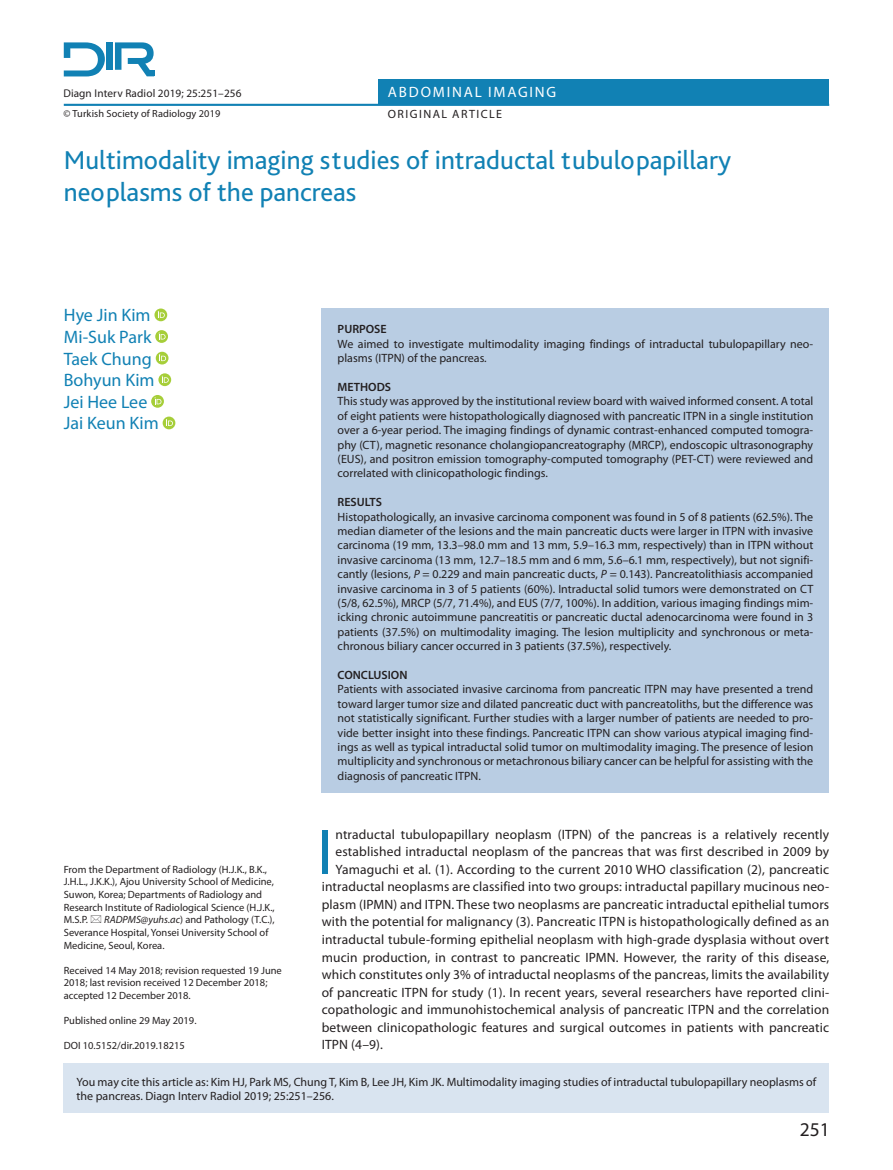
<style>
.page{position:relative;width:893px;height:1170px;background:#fff}
.page>*{position:absolute;margin:0;border:0;box-sizing:border-box;transform-origin:0 0}
.t1{font:64.65px "Myriad Pro";color:#1181b4}
.t2{font:27px/32.4px "Bliss Pro";color:#1181b4}
.t3{font:19.5px "Myriad Pro";color:#231f20}
.t4{font:18px "Myriad Pro";color:#1181b4}
.t5{font:15px "Myriad Pro";letter-spacing:.12em;color:#fff}
.t6{font:13.5px "Myriad Pro";letter-spacing:.01em;color:#231f20}
.t7{font:12px/14.4px "Myriad Pro";color:#231f20;text-align:justify}
.t8{font:600 12px "Myriad Pro";color:#231f20}
.t9{font:12px "Myriad Pro";letter-spacing:.12em;color:#231f20}
.t10{font:11.25px "Myriad Pro";letter-spacing:.01em;color:#231f20}
.t11{font:10.5px/12.6px "Myriad Pro";color:#231f20}
.t12{font:10.35px "Myriad Pro";letter-spacing:.01em;color:#231f20}
.s1{font-style:italic}
</style>
<div class="page">
<svg style="left:154px;top:308px;width:13px;height:13px"></svg>
<svg style="left:158px;top:311px;width:7px;height:7px"></svg>
<svg style="left:155px;top:330px;width:13px;height:13px"></svg>
<svg style="left:159px;top:332px;width:7px;height:7px"></svg>
<div style="left:156px;top:352px;width:12px;height:12px;background:#a6ce39;border-radius:50%"></div>
<svg style="left:159px;top:354px;width:7px;height:7px"></svg>
<svg style="left:158px;top:373px;width:13px;height:13px"></svg>
<svg style="left:162px;top:376px;width:7px;height:7px"></svg>
<svg style="left:151px;top:395px;width:13px;height:12px"></svg>
<svg style="left:155px;top:397px;width:6px;height:7px"></svg>
<div style="left:163px;top:416px;width:12px;height:13px;background:#a6ce39;border-radius:50%"></div>
<svg style="left:166px;top:419px;width:7px;height:7px"></svg>
<div style="left:378px;top:79px;width:451px;height:26px;background:#1181b4"></div>
<hr style="left:64px;top:104px;width:765px;height:2px;background:#1181b4">
<div style="left:147px;top:70px;width:8px;height:6px;background:#1181b4"></div>
<div style="left:106px;top:42px;width:7px;height:28px;background:#1181b4"></div>
<svg style="left:64px;top:42px;width:41px;height:34px"></svg>
<svg style="left:115px;top:42px;width:39px;height:34px"></svg>
<div style="left:64px;top:1063px;width:765px;height:50px;background:#d9e4f0"></div>
<div style="left:322px;top:308px;width:507px;height:484px;background:#b9cde3"></div>
<p class="t10" style="left:63px;top:86px;width:180px">Diagn Interv Radiol 2019; 25:251–256</p>
<p class="t12" style="left:63px;top:107px;width:159px">© Turkish Society of Radiology 2019</p>
<p class="t5" style="left:388px;top:83px;width:170px">ABDOMINAL IMAGING</p>
<p class="t9" style="left:388px;top:107px;width:116px">ORIGINAL ARTICLE</p>
<p class="t2" style="left:64px;top:143px;width:669px">Multimodality imaging studies of intraductal tubulopapillary neoplasms of the pancreas</p>
<p class="t4" style="left:64px;top:304px;width:88px">Hye Jin Kim</p>
<p class="t4" style="left:64px;top:326px;width:89px">Mi-Suk Park</p>
<p class="t4" style="left:64px;top:347px;width:90px">Taek Chung</p>
<p class="t4" style="left:64px;top:369px;width:92px">Bohyun Kim</p>
<p class="t4" style="left:64px;top:390px;width:85px">Jei Hee Lee</p>
<p class="t4" style="left:64px;top:412px;width:97px">Jai Keun Kim</p>
<p class="t11" style="left:64px;top:862px;width:212px">From the Department of Radiology (H.J.K., B.K., J.H.L., J.K.K.), Ajou University School of Medicine, Suwon, Korea; Departments of Radiology and Research Institute of Radiological Science (H.J.K., M.S.P.</p>
<p class="t11" style="left:64px;top:913px;width:212px;text-indent:40px"><span class="s1">RADPMS@yuhs.ac</span>) and Pathology (T.C.),<br>Severance Hospital, Yonsei University School of<br>Medicine, Seoul, Korea.</p>
<p class="t11" style="left:64px;top:963px;width:220px">Received 14 May 2018; revision requested 19 June<br>2018; last revision received 12 December 2018; accepted 12 December 2018.</p>
<p class="t11" style="left:64px;top:1014px;width:134px">Published online 29 May 2019.</p>
<p class="t11" style="left:64px;top:1039px;width:123px">DOI 10.5152/dir.2019.18215</p>
<p class="t8" style="left:338px;top:321px;width:51px">PURPOSE</p>
<p class="t7" style="left:338px;top:336px;width:477px">We aimed to investigate multimodality imaging findings of intraductal tubulopapillary neo&shy;plasms (ITPN) of the pancreas.</p>
<p class="t8" style="left:338px;top:379px;width:55px">METHODS</p>
<p class="t7" style="left:338px;top:394px;width:477px">This study was approved by the institutional review board with waived informed consent. A total of eight patients were histopathologically diagnosed with pancreatic ITPN in a single institution over a 6-year period. The imaging findings of dynamic contrast-enhanced computed tomogra&shy;phy (CT), magnetic resonance cholangiopancreatography (MRCP), endoscopic ultrasonography (EUS), and positron emission tomography-computed tomography (PET-CT) were reviewed and correlated with clinicopathologic findings.</p>
<p class="t8" style="left:338px;top:494px;width:46px">RESULTS</p>
<p class="t7" style="left:338px;top:509px;width:477px">Histopathologically, an invasive carcinoma component was found in 5 of 8 patients (62.5%). The median diameter of the lesions and the main pancreatic ducts were larger in ITPN with invasive carcinoma (19 mm, 13.3–98.0 mm and 13 mm, 5.9–16.3 mm, respectively) than in ITPN without invasive carcinoma (13 mm, 12.7–18.5 mm and 6 mm, 5.6–6.1 mm, respectively), but not signifi&shy;cantly (lesions, <span class="s1">P</span> = 0.229 and main pancreatic ducts, <span class="s1">P</span> = 0.143). Pancreatolithiasis accompanied invasive carcinoma in 3 of 5 patients (60%). Intraductal solid tumors were demonstrated on CT (5/8, 62.5%), MRCP (5/7, 71.4%), and EUS (7/7, 100%). In addition, various imaging findings mim&shy;icking chronic autoimmune pancreatitis or pancreatic ductal adenocarcinoma were found in 3 patients (37.5%) on multimodality imaging. The lesion multiplicity and synchronous or meta&shy;chronous biliary cancer occurred in 3 patients (37.5%), respectively.</p>
<p class="t8" style="left:338px;top:667px;width:71px">CONCLUSION</p>
<p class="t7" style="left:338px;top:682px;width:477px">Patients with associated invasive carcinoma from pancreatic ITPN may have presented a trend toward larger tumor size and dilated pancreatic duct with pancreatoliths, but the difference was not statistically significant. Further studies with a larger number of patients are needed to pro&shy;vide better insight into these findings. Pancreatic ITPN can show various atypical imaging find&shy;ings as well as typical intraductal solid tumor on multimodality imaging. The presence of lesion multiplicity and synchronous or metachronous biliary cancer can be helpful for assisting with the diagnosis of pancreatic ITPN.</p>
<p class="t1" style="left:317px;top:812px;width:17px">I</p>
<p class="t6" style="left:336px;top:826px;width:495px">ntraductal tubulopapillary neoplasm (ITPN) of the pancreas is a relatively recently</p>
<p class="t6" style="left:336px;top:843px;width:495px">established intraductal neoplasm of the pancreas that was first described in 2009 by</p>
<p class="t6" style="left:336px;top:860px;width:495px">Yamaguchi et al. (1). According to the current 2010 WHO classification (2), pancreatic</p>
<p class="t6" style="left:322px;top:878px;width:509px">intraductal neoplasms are classified into two groups: intraductal papillary mucinous neo-</p>
<p class="t6" style="left:322px;top:895px;width:509px">plasm (IPMN) and ITPN. These two neoplasms are pancreatic intraductal epithelial tumors</p>
<p class="t6" style="left:322px;top:913px;width:509px">with the potential for malignancy (3). Pancreatic ITPN is histopathologically defined as an</p>
<p class="t6" style="left:322px;top:931px;width:509px">intraductal tubule-forming epithelial neoplasm with high-grade dysplasia without overt</p>
<p class="t6" style="left:322px;top:948px;width:509px">mucin production, in contrast to pancreatic IPMN. However, the rarity of this disease,</p>
<p class="t6" style="left:322px;top:966px;width:509px">which constitutes only 3% of intraductal neoplasms of the pancreas, limits the availability</p>
<p class="t6" style="left:322px;top:983px;width:509px">of pancreatic ITPN for study (1). In recent years, several researchers have reported clini-</p>
<p class="t6" style="left:322px;top:1001px;width:509px">copathologic and immunohistochemical analysis of pancreatic ITPN and the correlation</p>
<p class="t6" style="left:322px;top:1018px;width:509px">between clinicopathologic features and surgical outcomes in patients with pancreatic</p>
<p class="t6" style="left:322px;top:1036px;width:63px">ITPN (4–9).</p>
<p class="t7" style="left:77px;top:1074px;width:741px">You may cite this article as: Kim HJ, Park MS, Chung T, Kim B, Lee JH, Kim JK. Multimodality imaging studies of intraductal tubulopapillary neoplasms of the pancreas. Diagn Interv Radiol 2019; 25:251–256.</p>
<p class="t3" style="left:800px;top:1116px;width:32px">251</p>
</div>
